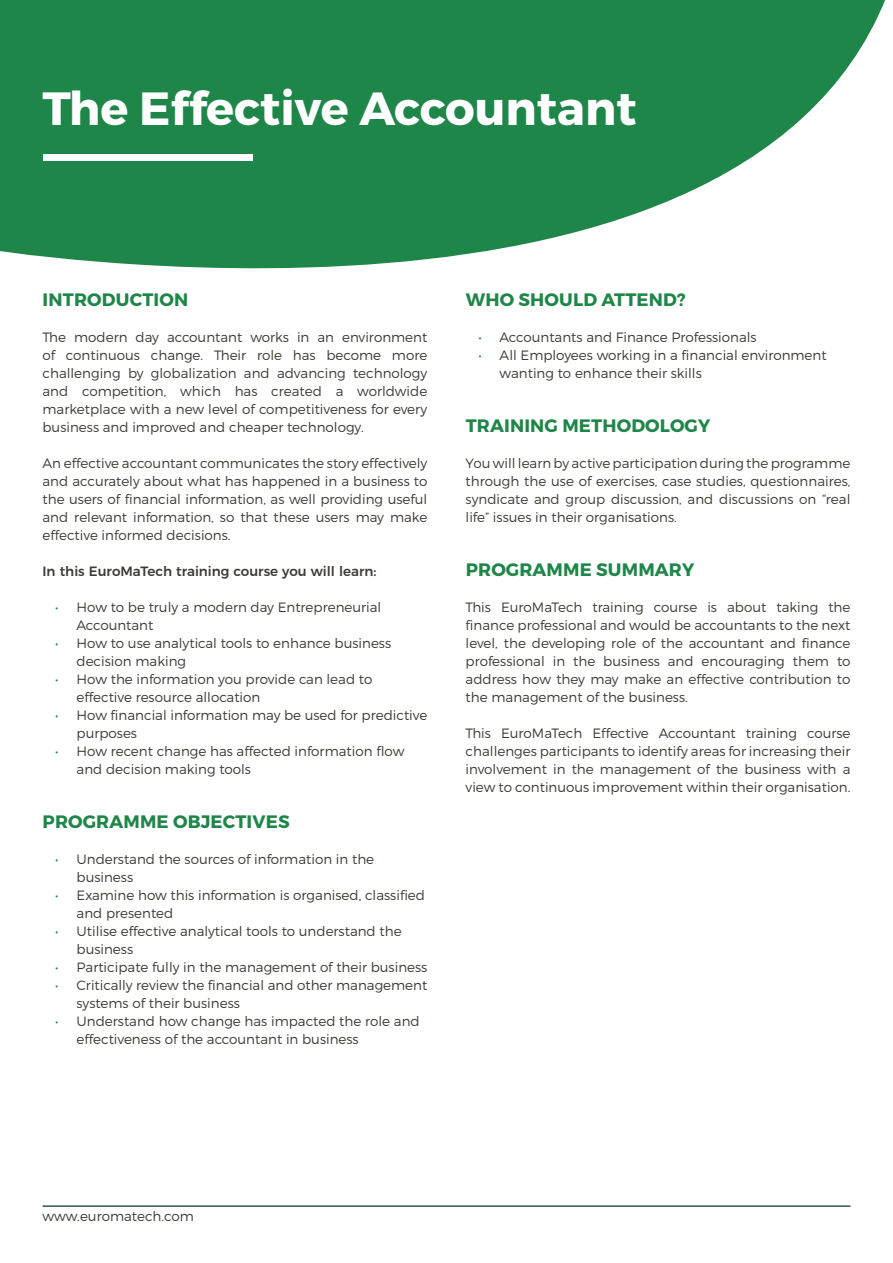
<style>
.page{position:relative;width:893px;height:1263px;background:#fff}
.page>*{position:absolute;margin:0;border:0;box-sizing:border-box;transform-origin:0 0}
.t1{font:700 46.5px "Montserrat";color:#fff}
.t2{font:700 18px "Montserrat";letter-spacing:.01em;color:#1f8649}
.t3{font:300 13.5px/18px "Montserrat";color:#3e3a35}
.t4{font:500 13.5px "Montserrat";color:#3e3a35}
.s1{color:#1f8649}
</style>
<div class="page">
<svg style="left:0;top:0;width:782px;height:269px;background:#34915a"></svg>
<svg style="left:782px;top:0;width:103px;height:136px"></svg>
<div style="left:43px;top:154px;width:210px;height:7px;background:#fff"></div>
<hr style="left:43px;top:1205px;width:807px;height:2px;background:#385642">
<h1 class="t1" style="left:43px;top:80px;width:595px">The Effective Accountant</h1>
<h2 class="t2" style="left:43px;top:288px;width:147px">INTRODUCTION</h2>
<p class="t3" style="left:43px;top:328px;width:386px;text-align:justify">The modern day accountant works in an environment of continuous change. Their role has become more challenging by globalization and advancing technology and competition, which has created a worldwide marketplace with a new level of competitiveness for every business and improved and cheaper technology.</p>
<p class="t3" style="left:43px;top:454px;width:386px;text-align:justify">An effective accountant communicates the story effectively and accurately about what has happened in a business to the users of financial information, as well providing useful and relevant information, so that these users may make effective informed decisions.</p>
<p class="t4" style="left:43px;top:560px;width:336px">In this EuroMaTech training course you will learn:</p>
<p class="t3" style="left:77px;top:598px;width:306px;text-indent:-21px"><span class="s1">•</span> How to be truly a modern day Entrepreneurial<br>Accountant</p>
<p class="t3" style="left:77px;top:634px;width:316px;text-indent:-21px"><span class="s1">•</span> How to use analytical tools to enhance business decision making</p>
<p class="t3" style="left:77px;top:670px;width:297px;text-indent:-21px"><span class="s1">•</span> How the information you provide can lead to effective resource allocation</p>
<p class="t3" style="left:77px;top:706px;width:352px;text-indent:-21px"><span class="s1">•</span> How financial information may be used for predictive purposes</p>
<p class="t3" style="left:77px;top:742px;width:329px;text-indent:-21px"><span class="s1">•</span> How recent change has affected information flow and decision making tools</p>
<h2 class="t2" style="left:43px;top:810px;width:249px">PROGRAMME OBJECTIVES</h2>
<p class="t3" style="left:77px;top:850px;width:299px;text-indent:-21px"><span class="s1">•</span> Understand the sources of information in the business</p>
<p class="t3" style="left:77px;top:886px;width:350px;text-indent:-21px"><span class="s1">•</span> Examine how this information is organised, classified and presented</p>
<p class="t3" style="left:77px;top:922px;width:327px;text-indent:-21px"><span class="s1">•</span> Utilise effective analytical tools to understand the business</p>
<p class="t3" style="left:55px;top:958px;width:374px"><span class="s1">•</span> Participate fully in the management of their business</p>
<p class="t3" style="left:77px;top:976px;width:352px;text-indent:-21px"><span class="s1">•</span> Critically review the financial and other management systems of their business</p>
<p class="t3" style="left:77px;top:1012px;width:345px;text-indent:-21px"><span class="s1">•</span> Understand how change has impacted the role and effectiveness of the accountant in business</p>
<h2 class="t2" style="left:466px;top:288px;width:221px">WHO SHOULD ATTEND?</h2>
<p class="t3" style="left:478px;top:328px;width:280px"><span class="s1">•</span> Accountants and Finance Professionals</p>
<p class="t3" style="left:500px;top:346px;width:329px;text-indent:-21px"><span class="s1">•</span> All Employees working in a financial environment wanting to enhance their skills</p>
<h2 class="t2" style="left:466px;top:414px;width:246px">TRAINING METHODOLOGY</h2>
<p class="t3" style="left:466px;top:454px;width:386px;text-align:justify">You will learn by active participation during the programme through the use of exercises, case studies, questionnaires, syndicate and group discussion, and discussions on “real life” issues in their organisations.</p>
<h2 class="t2" style="left:466px;top:558px;width:230px">PROGRAMME SUMMARY</h2>
<p class="t3" style="left:466px;top:598px;width:386px;text-align:justify">This EuroMaTech training course is about taking the finance professional and would be accountants to the next level, the developing role of the accountant and finance professional in the business and encouraging them to address how they may make an effective contribution to the management of the business.</p>
<p class="t3" style="left:466px;top:724px;width:386px;text-align:justify">This EuroMaTech Effective Accountant training course challenges participants to identify areas for increasing their involvement in the management of the business with a view to continuous improvement within their organisation.</p>
<p class="t3" style="left:43px;top:1207px;width:153px">www.euromatech.com</p>
</div>
